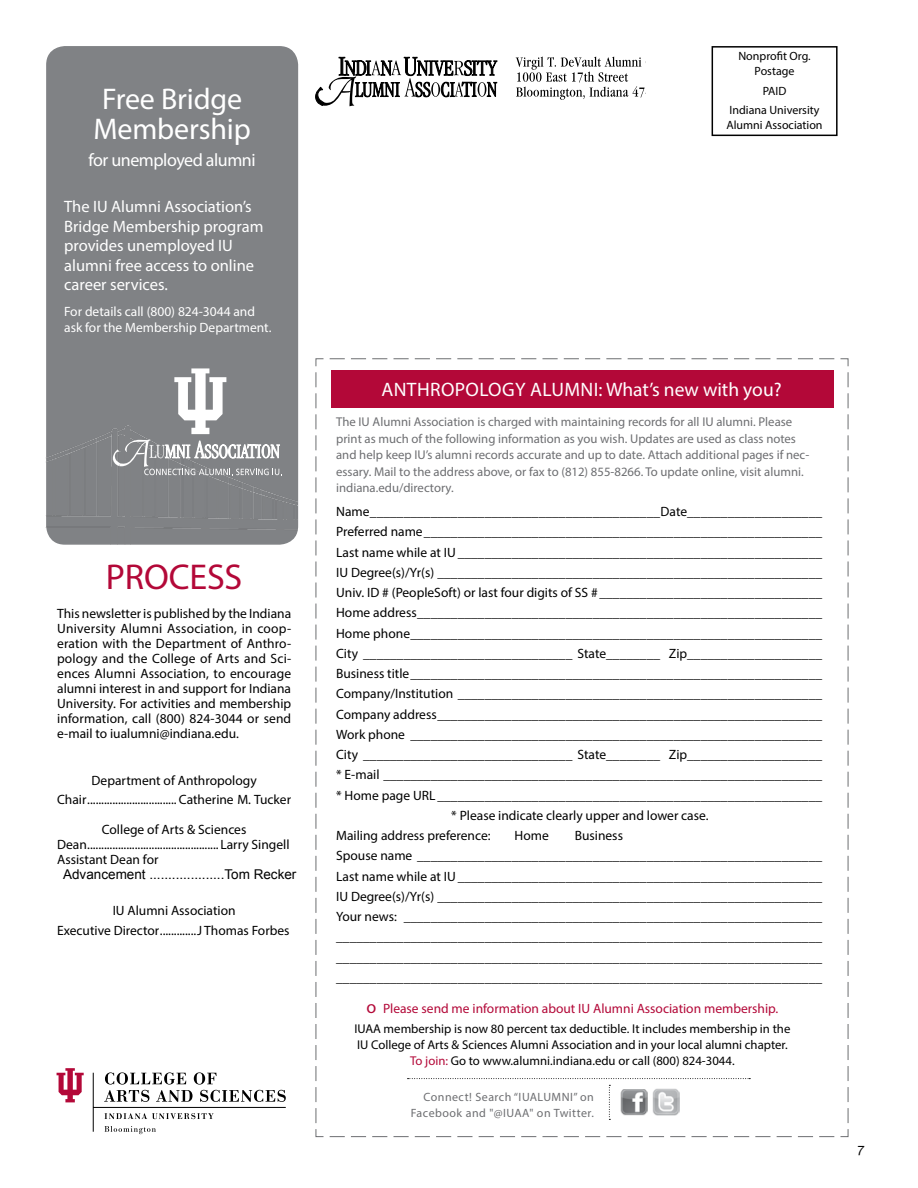
<style>
.page{position:relative;width:918px;height:1188px;background:#fff}
.page>*{position:absolute;margin:0;border:0;box-sizing:border-box;transform-origin:0 0}
.t1{font:36px "Myriad Pro";letter-spacing:-.005em;color:#b30838}
.t2{font:30px/30px "Myriad Pro";letter-spacing:-.005em;color:#fff}
.t3{font:19.5px "Myriad Pro";letter-spacing:.02em;color:#fff}
.t4{font:18px "Myriad Pro";letter-spacing:-.025em;color:#fff}
.t5{font:16.5px/19.5px "Myriad Pro";color:#fff}
.t6{font:13.5px/15px "Myriad Pro";color:#000;text-align:center}
.t7{font:13.5px/16.5px "Myriad Pro";color:#fff}
.t8{font:13.5px "Myriad Pro";color:#b30838}
.t9{font:13.5px "Arial";color:#000}
.t10{font:italic 13.5px "Franklin Gothic";color:#000}
.t11{font:12.75px/16.5px "Myriad Pro";color:#6d6e71}
.t12{font:12.75px/15.8px "Myriad Pro";color:#000;text-align:center}
.t13{font:12px/15px "Myriad Pro";color:#000;text-align:center}
.t14{font:12px/16.5px "Myriad Pro";letter-spacing:.04em;color:#6d6e71;text-align:right}
.s1{font-size:18px}
.s2{color:#b30838}
</style>
<div class="page">
<div style="left:712px;top:46px;width:126px;height:90px;border:2px solid #000"></div>
<svg style="left:516px;top:57px;width:129px;height:43px"></svg>
<svg style="left:316px;top:57px;width:181px;height:50px"></svg>
<svg style="left:57px;top:1068px;width:27px;height:34px"></svg>
<svg style="left:104px;top:1072px;width:182px;height:30px"></svg>
<svg style="left:105px;top:1113px;width:109px;height:6px"></svg>
<svg style="left:105px;top:1126px;width:51px;height:8px"></svg>
<hr style="left:93px;top:1107px;width:193px;height:1px;background:#000">
<hr style="left:93px;top:1073px;width:1px;height:59px;background:#000">
<svg style="left:315px;top:358px;width:534px;height:779px"></svg>
<div style="left:331px;top:370px;width:503px;height:37px;background:#b30838"></div>
<svg style="left:408px;top:1078px;width:342px;height:1px"></svg>
<img style="left:620px;top:1089px;width:28px;height:27px">
<img style="left:653px;top:1088px;width:26px;height:27px">
<svg style="left:609px;top:1085px;width:1px;height:35px"></svg>
<div style="left:47px;top:47px;width:250px;height:497px;background:#808285;border-radius:18px"></div>
<div style="left:46px;top:46px;width:252px;height:499px;border:2px solid #808285;border-radius:18px"></div>
<img style="left:46px;top:426px;width:252px;height:119px">
<svg style="left:113px;top:368px;width:169px;height:107px"></svg>
<h2 class="t2" style="left:93px;top:83px;width:159px">Free Bridge<br>Membership</h2>
<h3 class="t4" style="left:89px;top:149px;width:169px">for unemployed alumni</h3>
<p class="t5" style="left:64px;top:197px;width:201px">The IU Alumni Association’s<br>Bridge Membership program provides unemployed IU alumni free access to online career services.</p>
<p class="t7" style="left:64px;top:303px;width:209px">For details call (800) 824-3044 and ask for the Membership Department.</p>
<h1 class="t1" style="left:106px;top:555px;width:138px">PROCESS</h1>
<p class="t6" style="left:57px;top:606px;width:236px;text-align:justify">This newsletter is published by the Indiana University Alumni Association, in coop&shy;eration with the Department of Anthro&shy;pology and the College of Arts and Sci&shy;ences Alumni Association, to encourage alumni interest in and support for Indiana University. For activities and membership information, call (800) 824-3044 or send e-mail to iualumni@indiana.edu.</p>
<p class="t6" style="left:57px;top:770px;width:235px;line-height:19.5px">Department of Anthropology<br>Chair................................ Catherine M. Tucker</p>
<p class="t6" style="left:57px;top:822px;width:234px;text-align:left;text-indent:45px">College of Arts &amp; Sciences<br>Dean............................................... Larry Singell<br>Assistant Dean for</p>
<p class="t9" style="left:63px;top:866px;width:235px">Advancement ....................Tom Recker</p>
<p class="t6" style="left:57px;top:901px;width:234px;line-height:19.5px">IU Alumni Association<br>Executive Director.............J Thomas Forbes</p>
<p class="t13" style="left:738px;top:48px;width:74px">Nonprofit Org.<br>Postage</p>
<p class="t13" style="left:730px;top:81px;width:92px;line-height:19.5px">PAID<br>Indiana University</p>
<p class="t13" style="left:727px;top:117px;width:98px">Alumni Association</p>
<h3 class="t3" style="left:381px;top:377px;width:402px">ANTHROPOLOGY ALUMNI: What’s new with you?</h3>
<p class="t11" style="left:336px;top:413px;width:475px">The IU Alumni Association is charged with maintaining records for all IU alumni. Please print as much of the following information as you wish. Updates are used as class notes and help keep IU’s alumni records accurate and up to date. Attach additional pages if nec&shy;essary. Mail to the address above, or fax to (812) 855-8266. To update online, visit alumni. indiana.edu/directory.</p>
<p class="t6" style="left:336px;top:504px;width:487px">Name___________________________________________Date____________________</p>
<p class="t6" style="left:336px;top:524px;width:487px">Preferred name___________________________________________________________</p>
<p class="t6" style="left:336px;top:544px;width:487px">Last name while at IU______________________________________________________</p>
<p class="t6" style="left:336px;top:565px;width:487px">IU Degree(s)/Yr(s) _________________________________________________________</p>
<p class="t6" style="left:336px;top:585px;width:487px">Univ. ID # (PeopleSoft) or last four digits of SS #_________________________________</p>
<p class="t6" style="left:336px;top:605px;width:487px">Home address____________________________________________________________</p>
<p class="t6" style="left:336px;top:625px;width:487px">Home phone_____________________________________________________________</p>
<p class="t6" style="left:336px;top:646px;width:487px">City _______________________________ State________ Zip____________________</p>
<p class="t6" style="left:336px;top:666px;width:487px">Business title_____________________________________________________________</p>
<p class="t6" style="left:336px;top:686px;width:487px">Company/Institution ______________________________________________________</p>
<p class="t6" style="left:336px;top:706px;width:487px">Company address_________________________________________________________</p>
<p class="t6" style="left:336px;top:727px;width:487px">Work phone _____________________________________________________________</p>
<p class="t6" style="left:336px;top:747px;width:487px">City _______________________________ State________ Zip____________________</p>
<p class="t6" style="left:336px;top:767px;width:487px">* E-mail _________________________________________________________________</p>
<p class="t6" style="left:336px;top:787px;width:487px">* Home page URL _________________________________________________________</p>
<p class="t6" style="left:451px;top:808px;width:259px">* Please indicate clearly upper and lower case.</p>
<p class="t6" style="left:336px;top:828px;width:288px">Mailing address preference: ❍ Home ❍ Business</p>
<p class="t6" style="left:336px;top:848px;width:487px">Spouse name ____________________________________________________________</p>
<p class="t6" style="left:336px;top:868px;width:487px">Last name while at IU______________________________________________________</p>
<p class="t6" style="left:336px;top:889px;width:487px">IU Degree(s)/Yr(s) _________________________________________________________</p>
<p class="t6" style="left:336px;top:909px;width:487px">Your news: ______________________________________________________________</p>
<p class="t6" style="left:336px;top:929px;width:487px">________________________________________________________________________</p>
<p class="t6" style="left:336px;top:949px;width:487px">________________________________________________________________________</p>
<p class="t6" style="left:336px;top:970px;width:487px">________________________________________________________________________</p>
<p class="t8" style="left:366px;top:1000px;width:413px"><span class="s1">o</span> Please send me information about IU Alumni Association membership.</p>
<p class="t12" style="left:354px;top:1021px;width:437px">IUAA membership is now 80 percent tax deductible. It includes membership in the<br>IU College of Arts &amp; Sciences Alumni Association and in your local alumni chapter.<br><span class="s2">To join:</span> Go to www.alumni.indiana.edu or call (800) 824-3044.</p>
<p class="t14" style="left:411px;top:1088px;width:184px">Connect! Search “IUALUMNI” on<br>Facebook and "@IUAA" on Twitter.</p>
<p class="t10" style="left:856px;top:1142px;width:9px">7</p>
</div>
